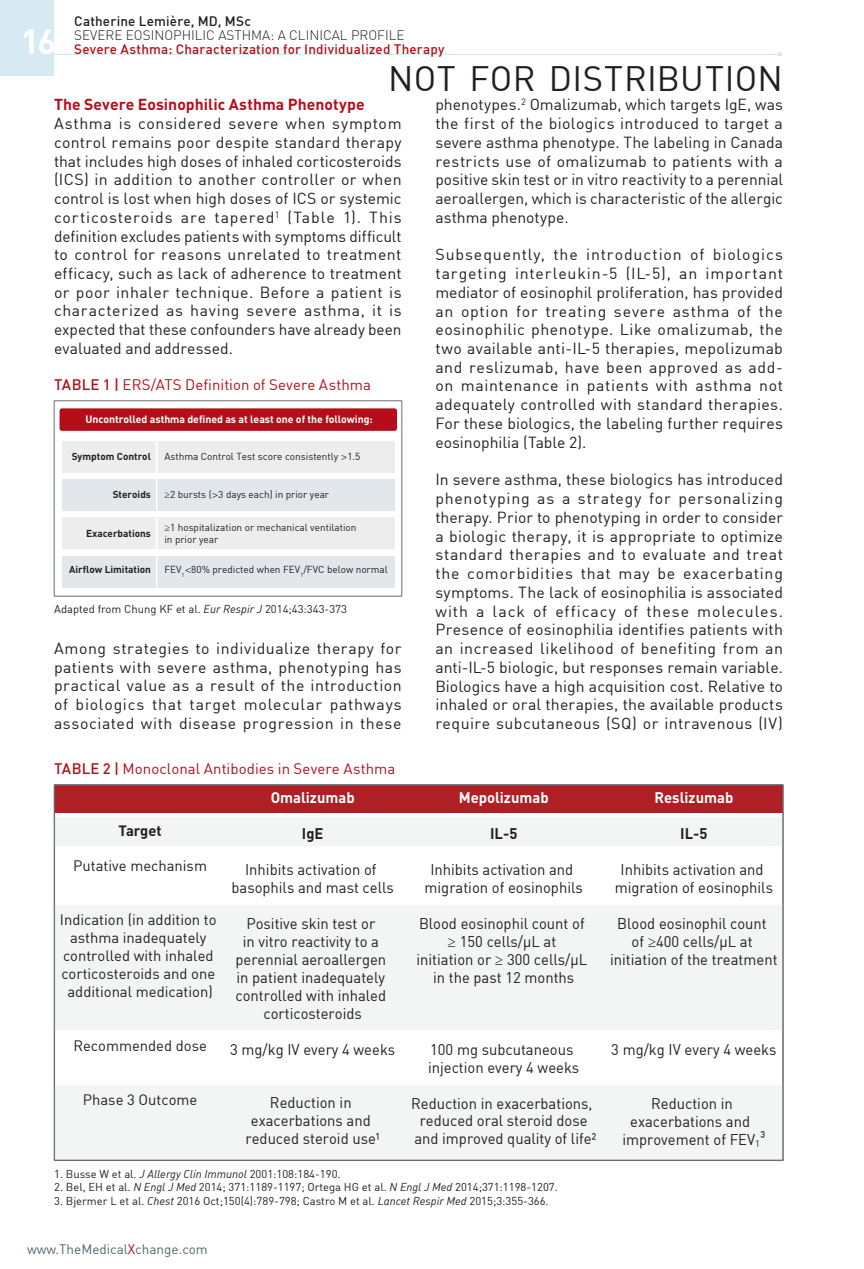
<style>
.page{position:relative;width:864px;height:1269px;background:#fff}
.page>*{position:absolute;margin:0;border:0;box-sizing:border-box;transform-origin:0 0}
.t1{font:34.65px "DIN";letter-spacing:.01em;color:#231f20}
.t2{font:700 34.5px "DIN";color:#fff}
.t3{font:15.75px/18.8px "DIN";letter-spacing:.01em;color:#231f20;text-align:justify}
.t4{font:700 15.75px "DIN";letter-spacing:.005em;color:#b50e1a}
.t5{font:15.3px/18px "DIN";color:#231f20;text-align:center}
.t6{font:700 15.3px "DIN";color:#fff}
.t7{font:700 15.3px "DIN";color:#231f20}
.t8{font:15px "DIN";letter-spacing:.005em;color:#b50e1a}
.t9{font:14.85px/18px "DIN";color:#231f20;text-align:center}
.t10{font:700 14.85px "DIN";color:#231f20}
.t11{font:500 13.5px "DIN";letter-spacing:.015em;color:#b50e1a}
.t12{font:300 13.5px "DIN";color:#231f20}
.t13{font:13.5px "DIN";color:#53656e}
.t14{font:500 13.5px "DIN";letter-spacing:.015em;color:#231f20}
.t15{font:11.25px "DIN";color:#231f20}
.t16{font:700 10.5px "DIN";letter-spacing:-.005em;color:#fff}
.t17{font:10.05px/12px "DIN";color:#231f20}
.t18{font:700 10.05px "DIN";color:#231f20}
.s1{font-weight:500}
.s2{font-family:"Helvetica";font-weight:300}
.s3{font-family:"DIN Regular Italic Alt"}
.s4{color:#b50e1a}
</style>
<div class="page">
<hr style="left:54px;top:401px;width:348px;height:1px;background:#6c6d70">
<hr style="left:54px;top:401px;width:1px;height:195px;background:#6c6d70">
<hr style="left:402px;top:401px;width:1px;height:195px;background:#6c6d70">
<hr style="left:54px;top:596px;width:348px;height:1px;background:#6c6d70">
<div style="left:62px;top:441px;width:332px;height:31px;background:#ededed"></div>
<div style="left:62px;top:480px;width:332px;height:31px;background:#e1e7eb"></div>
<div style="left:62px;top:518px;width:332px;height:31px;background:#ededed"></div>
<div style="left:62px;top:556px;width:332px;height:31px;background:#e1e7eb"></div>
<div style="left:60px;top:408px;width:337px;height:23px;background:#b50e1a;border-radius:2px"></div>
<hr style="left:156px;top:441px;width:2px;height:146px;background:#fff">
<div style="left:0;top:0;width:54px;height:76px;background:#d7eaf4"></div>
<hr style="left:54px;top:54px;width:726px;height:1px;background:#d7eaf4">
<hr style="left:54px;top:784px;width:729px;height:1px;background:#6c6d70">
<hr style="left:783px;top:785px;width:1px;height:375px;background:#6c6d70">
<hr style="left:54px;top:1160px;width:729px;height:1px;background:#6c6d70">
<div style="left:55px;top:1085px;width:728px;height:74px;background:#f3f4f4"></div>
<div style="left:55px;top:905px;width:728px;height:125px;background:#f3f4f4"></div>
<div style="left:55px;top:785px;width:728px;height:28px;background:#b01f23"></div>
<div style="left:55px;top:817px;width:728px;height:28px;background:#f3f4f4"></div>
<h2 class="t2" style="left:21px;top:19px;width:37px">16</h2>
<p class="t14" style="left:74px;top:12px;width:178px">Catherine Lemière, MD, MSc</p>
<p class="t12" style="left:74px;top:27px;width:332px">SEVERE EOSINOPHILIC ASTHMA: A CLINICAL PROFILE</p>
<p class="t11" style="left:74px;top:40px;width:372px">Severe Asthma: Characterization for Individualized Therapy</p>
<h1 class="t1" style="left:388px;top:57px;width:396px">NOT FOR DISTRIBUTION</h1>
<p class="t4" style="left:54px;top:94px;width:312px">The Severe Eosinophilic Asthma Phenotype</p>
<p class="t3" style="left:54px;top:114px;width:349px">Asthma is considered severe when symptom control remains poor despite standard therapy that includes high doses of inhaled corticosteroids (ICS) in addition to another controller or when control is lost when high doses of ICS or systemic corticosteroids are tapered<sup>1</sup> (Table 1). This definition excludes patients with symptoms difficult to control for reasons unrelated to treatment efficacy, such as lack of adherence to treatment or poor inhaler technique. Before a patient is characterized as having severe asthma, it is expected that these confounders have already been evaluated and addressed.</p>
<p class="t8" style="left:54px;top:375px;width:318px"><span class="s1">TABLE 1 |</span> ERS/ATS Definition of Severe Asthma</p>
<p class="t16" style="left:85px;top:412px;width:289px">Uncontrolled asthma defined as at least one of the following:</p>
<p class="t17" style="left:164px;top:450px;width:198px">Asthma Control Test score consistently <span class="s2">&gt;</span>1.5</p>
<p class="t17" style="left:164px;top:489px;width:166px"><span class="s2">≥</span>2 bursts (<span class="s2">&gt;</span>3 days each) in prior year</p>
<p class="t17" style="left:164px;top:521px;width:194px"><span class="s2">≥</span>1 hospitalization or mechanical ventilation in prior year</p>
<p class="t17" style="left:164px;top:564px;width:225px">FEV<sub>1</sub><span class="s2">&lt;</span>80% predicted when FEV<sub>1</sub>/FVC below normal</p>
<p class="t18" style="left:72px;top:450px;width:81px">Symptom Control</p>
<p class="t18" style="left:113px;top:488px;width:40px">Steroids</p>
<p class="t18" style="left:86px;top:527px;width:66px">Exacerbations</p>
<p class="t18" style="left:69px;top:563px;width:83px">Airflow Limitation</p>
<p class="t15" style="left:54px;top:602px;width:294px">Adapted from Chung KF et al. <span class="s3">Eur Respir J</span> 2014;43:343-373</p>
<p class="t3" style="left:54px;top:639px;width:349px">Among strategies to individualize therapy for patients with severe asthma, phenotyping has practical value as a result of the introduction of biologics that target molecular pathways associated with disease progression in these</p>
<p class="t3" style="left:435px;top:95px;width:349px">phenotypes.<sup>2</sup> Omalizumab, which targets IgE, was the first of the biologics introduced to target a severe asthma phenotype. The labeling in Canada restricts use of omalizumab to patients with a positive skin test or in vitro reactivity to a perennial aeroallergen, which is characteristic of the allergic asthma phenotype.</p>
<p class="t3" style="left:435px;top:245px;width:349px">Subsequently, the introduction of biologics targeting interleukin-5 (IL-5), an important mediator of eosinophil proliferation, has provided an option for treating severe asthma of the eosinophilic phenotype. Like omalizumab, the two available anti-IL-5 therapies, mepolizumab and reslizumab, have been approved as add&shy;on maintenance in patients with asthma not adequately controlled with standard therapies.<br>For these biologics, the labeling further requires eosinophilia (Table 2).</p>
<p class="t3" style="left:435px;top:470px;width:349px">In severe asthma, these biologics has introduced phenotyping as a strategy for personalizing therapy. Prior to phenotyping in order to consider a biologic therapy, it is appropriate to optimize standard therapies and to evaluate and treat the comorbidities that may be exacerbating symptoms. The lack of eosinophilia is associated with a lack of efficacy of these molecules.<br>Presence of eosinophilia identifies patients with an increased likelihood of benefiting from an anti-IL-5 biologic, but responses remain variable.<br>Biologics have a high acquisition cost. Relative to inhaled or oral therapies, the available products require subcutaneous (SQ) or intravenous (IV)</p>
<p class="t8" style="left:54px;top:759px;width:343px"><span class="s1">TABLE 2 |</span> Monoclonal Antibodies in Severe Asthma</p>
<p class="t10" style="left:119px;top:820px;width:45px">Target</p>
<p class="t9" style="left:73px;top:857px;width:135px">Putative mechanism</p>
<p class="t9" style="left:60px;top:911px;width:158px">Indication (in addition to asthma inadequately controlled with inhaled corticosteroids and one additional medication)</p>
<p class="t9" style="left:73px;top:1037px;width:135px">Recommended dose</p>
<p class="t9" style="left:83px;top:1091px;width:116px">Phase 3 Outcome</p>
<p class="t6" style="left:271px;top:787px;width:85px">Omalizumab</p>
<p class="t7" style="left:302px;top:823px;width:23px">IgE</p>
<p class="t5" style="left:231px;top:860px;width:164px">Inhibits activation of basophils and mast cells</p>
<p class="t5" style="left:235px;top:914px;width:152px">Positive skin test or<br>in vitro reactivity to a perennial aeroallergen in patient inadequately controlled with inhaled corticosteroids</p>
<p class="t5" style="left:230px;top:1040px;width:167px">3 mg/kg IV every 4 weeks</p>
<p class="t5" style="left:246px;top:1094px;width:136px">Reduction in exacerbations and reduced steroid use¹</p>
<p class="t6" style="left:459px;top:787px;width:92px">Mepolizumab</p>
<p class="t7" style="left:490px;top:823px;width:29px">IL-5</p>
<p class="t5" style="left:425px;top:860px;width:160px">Inhibits activation and migration of eosinophils</p>
<p class="t5" style="left:416px;top:914px;width:172px">Blood eosinophil count of <span class="s2">≥</span> 150 cells/µL at<br>initiation or <span class="s2">≥</span> 300 cells/µL in the past 12 months</p>
<p class="t6" style="left:655px;top:787px;width:80px">Reslizumab</p>
<p class="t7" style="left:680px;top:823px;width:29px">IL-5</p>
<p class="t5" style="left:615px;top:860px;width:160px">Inhibits activation and migration of eosinophils</p>
<p class="t5" style="left:610px;top:914px;width:169px">Blood eosinophil count<br>of <span class="s2">≥</span>400 cells/µL at initiation of the treatment</p>
<p class="t5" style="left:428px;top:1040px;width:153px;text-align:left">100 mg subcutaneous injection every 4 weeks</p>
<p class="t5" style="left:411px;top:1094px;width:187px">Reduction in exacerbations, reduced oral steroid dose and improved quality of life²</p>
<p class="t5" style="left:611px;top:1040px;width:167px">3 mg/kg IV every 4 weeks</p>
<p class="t5" style="left:622px;top:1094px;width:144px">Reduction in exacerbations and improvement of FEV<sub>1</sub>³</p>
<p class="t15" style="left:54px;top:1167px;width:288px">1. Busse W et al. <span class="s3">J Allergy Clin Immunol</span> 2001:108:184-190.</p>
<p class="t15" style="left:54px;top:1180px;width:505px">2. Bel, EH et al. <span class="s3">N Engl J Med</span> 2014; 371:1189-1197; Ortega HG et al. <span class="s3">N Engl J Med</span> 2014;371:1198-1207.</p>
<p class="t15" style="left:54px;top:1194px;width:496px">3. Bjermer L et al. <span class="s3">Chest</span> 2016 Oct;150(4):789-798; Castro M et al. <span class="s3">Lancet Respir Med</span> 2015;3:355-366.</p>
<p class="t13" style="left:27px;top:1241px;width:182px">www.TheMedical<span class="s4">X</span>change.com</p>
</div>
